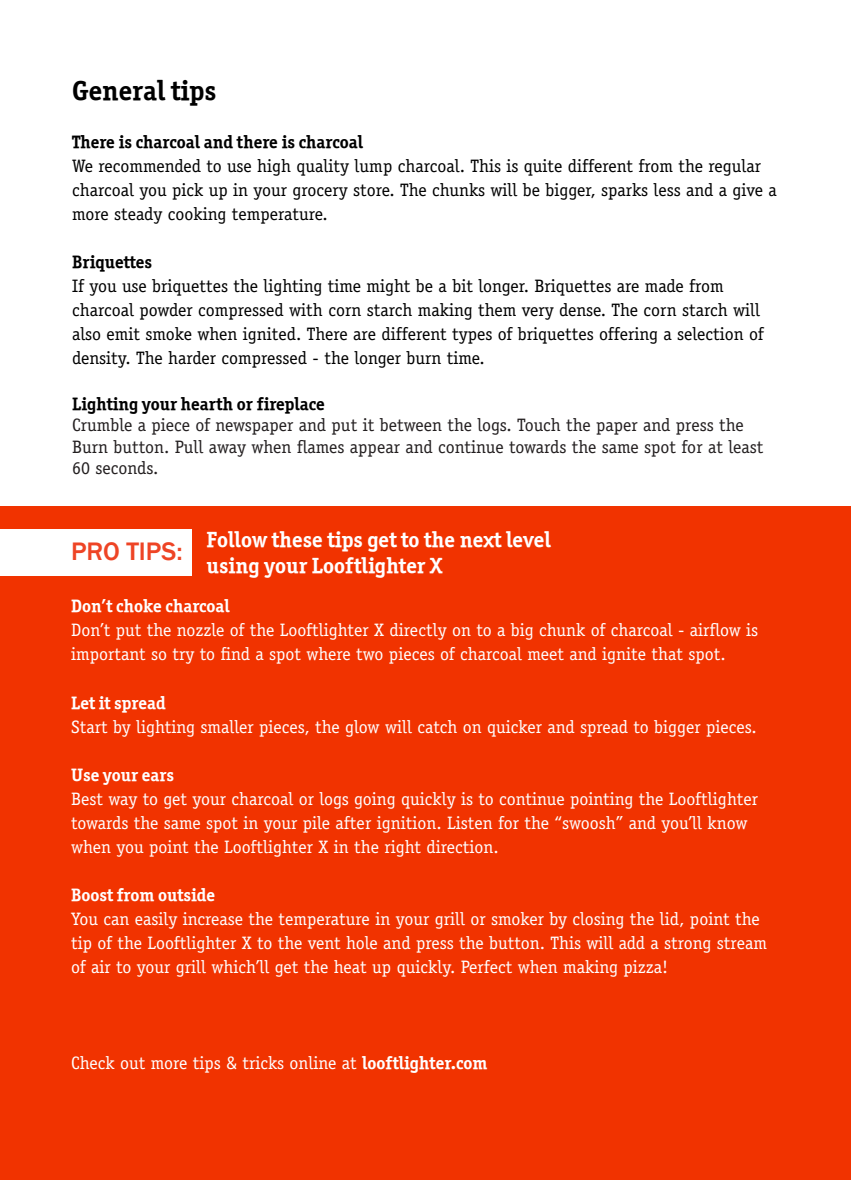
<style>
.page{position:relative;width:851px;height:1180px;background:#fff}
.page>*{position:absolute;margin:0;border:0;box-sizing:border-box;transform-origin:0 0}
.t1{font:28px "Officina Serif ITCTT Bold";color:#000}
.t2{font:500 26px "Franklin Gothic";color:#ee4425}
.t3{font:22px "Officina Serif ITCTT Bold";color:#fff}
.t4{font:18px/24px "Officina Serif Std";color:#fff}
.t5{font:18px/24px "Officina Serif Std";color:#000}
.t6{font:18px/21.6px "Officina Serif Std";color:#231f20}
.t7{font:18px "Officina Serif ITCTT Bold";color:#000}
.t8{font:18px "Officina Serif ITCTT Bold";color:#fff}
.s1{font-family:"Officina Serif ITCTT Bold"}
</style>
<div class="page">
<div style="left:0;top:506px;width:850px;height:673px;background:#f13300"></div>
<div style="left:0;top:528px;width:192px;height:47px;background:#fff"></div>
<p class="t1" style="left:72px;top:73px;width:146px">General tips</p>
<p class="t7" style="left:72px;top:131px;width:292px">There is charcoal and there is charcoal</p>
<p class="t5" style="left:72px;top:154px;width:706px">We recommended to use high quality lump charcoal. This is quite different from the regular charcoal you pick up in your grocery store. The chunks will be bigger, sparks less and a give a more steady cooking temperature.</p>
<p class="t7" style="left:72px;top:251px;width:82px">Briquettes</p>
<p class="t5" style="left:72px;top:274px;width:693px">If you use briquettes the lighting time might be a bit longer. Briquettes are made from charcoal powder compressed with corn starch making them very dense. The corn starch will also emit smoke when ignited. There are different types of briquettes offering a selection of density. The harder compressed - the longer burn time.</p>
<p class="t7" style="left:72px;top:392px;width:254px">Lighting your hearth or fireplace</p>
<p class="t6" style="left:72px;top:414px;width:692px">Crumble a piece of newspaper and put it between the logs. Touch the paper and press the<br>Burn button. Pull away when flames appear and continue towards the same spot for at least<br>60 seconds.</p>
<p class="t2" style="left:71px;top:535px;width:113px">PRO TIPS:</p>
<p class="t3" style="left:206px;top:526px;width:346px">Follow these tips get to the next level</p>
<p class="t3" style="left:206px;top:552px;width:237px">using your Looftlighter X</p>
<p class="t8" style="left:71px;top:595px;width:160px">Don’t choke charcoal</p>
<p class="t4" style="left:71px;top:618px;width:688px">Don’t put the nozzle of the Looftlighter X directly on to a big chunk of charcoal - airflow is important so try to find a spot where two pieces of charcoal meet and ignite that spot.</p>
<p class="t8" style="left:71px;top:691px;width:96px">Let it spread</p>
<p class="t4" style="left:71px;top:714px;width:687px">Start by lighting smaller pieces, the glow will catch on quicker and spread to bigger pieces.</p>
<p class="t8" style="left:71px;top:763px;width:104px">Use your ears</p>
<p class="t4" style="left:71px;top:786px;width:688px">Best way to get your charcoal or logs going quickly is to continue pointing the Looftlighter towards the same spot in your pile after ignition. Listen for the “swoosh” and you’ll know when you point the Looftlighter X in the right direction.</p>
<p class="t8" style="left:71px;top:883px;width:146px">Boost from outside</p>
<p class="t4" style="left:71px;top:906px;width:697px">You can easily increase the temperature in your grill or smoker by closing the lid, point the tip of the Looftlighter X to the vent hole and press the button. This will add a strong stream of air to your grill which’ll get the heat up quickly. Perfect when making pizza!</p>
<p class="t4" style="left:71px;top:1050px;width:418px">Check out more tips &amp; tricks online at <span class="s1">looftlighter.com</span></p>
</div>
